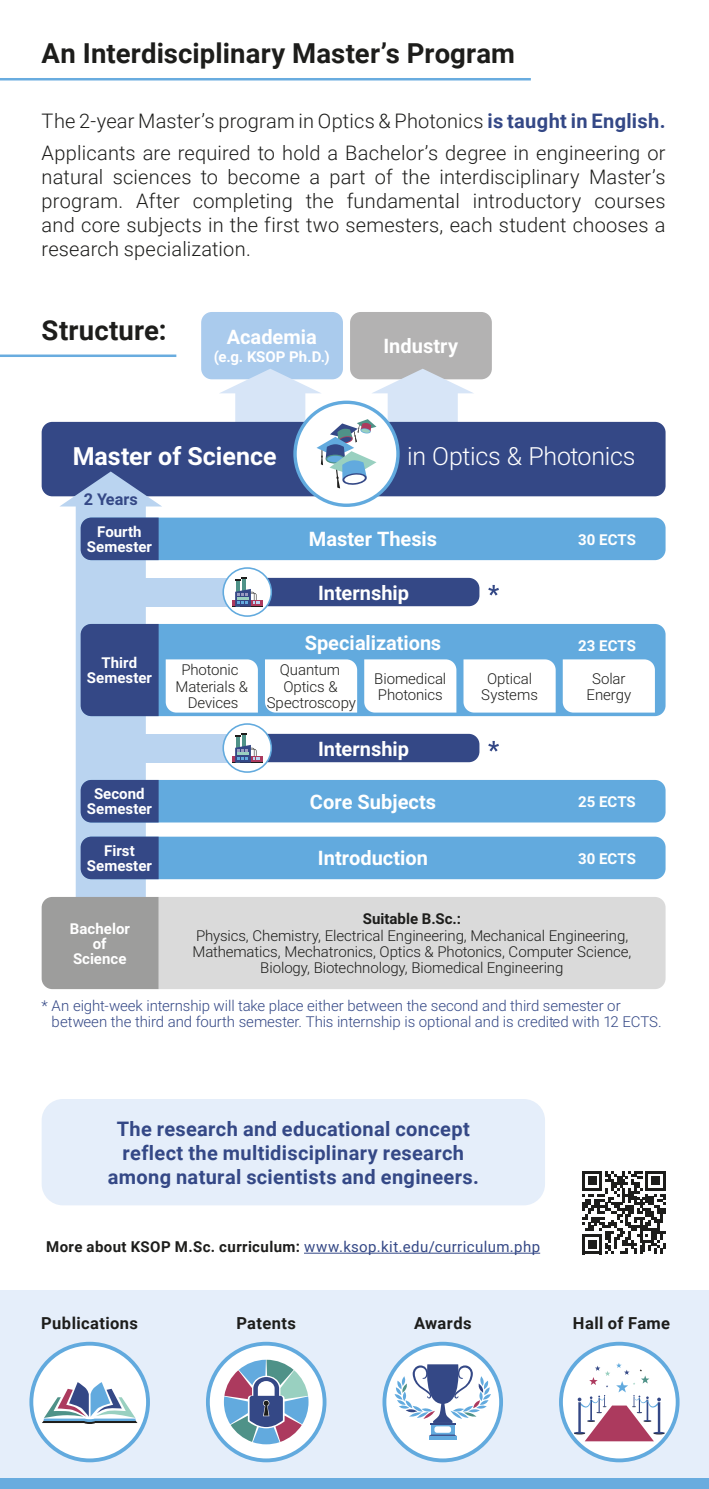
<style>
.page{position:relative;width:709px;height:1489px;background:#fff}
.page>*{position:absolute;margin:0;border:0;box-sizing:border-box;transform-origin:0 0}
.t1{font:700 27.5px "Roboto";letter-spacing:.005em;color:#1d1d1b}
.t2{font:300 25px "Roboto";letter-spacing:-.01em;color:#fff}
.t3{font:700 25px "Roboto";color:#fff}
.t4{font:300 20px/24px "Roboto";letter-spacing:.01em;color:#1d1d1b}
.t5{font:700 20px/24px "Roboto";letter-spacing:.015em;color:#344886;text-align:center}
.t6{font:700 20px "Roboto";color:#fff}
.t7{font:700 16.5px "Roboto";letter-spacing:.025em;color:#1d1d1b}
.t8{font:700 16.25px "Roboto";color:#344886}
.t9{font:300 15px/16.2px "Roboto";letter-spacing:-.005em;color:#1d1d1b;text-align:center}
.t10{font:300 15px/16.2px "Roboto";letter-spacing:-.005em;color:#344886}
.t11{font:700 15px/15px "Roboto";letter-spacing:.005em;color:#fff;text-align:center}
.t12{font:15px "Roboto";letter-spacing:.03em;color:#344886}
.t13{font:700 15px "Roboto";color:#1d1d1b}
.s1{font-weight:700;color:#344886}
.s2{font-weight:700;color:#1d1d1b}
</style>
<div class="page">
<div style="left:42px;top:1098px;width:503px;height:107px;background:#e5eefa;border-radius:21px"></div>
<div style="left:201px;top:312px;width:142px;height:67px;background:#aacbed;border-radius:11px"></div>
<div style="left:350px;top:312px;width:142px;height:67px;background:#b3b2b2;border-radius:11px"></div>
<div style="left:42px;top:422px;width:623px;height:74px;background:#344886;border-radius:11px"></div>
<svg style="left:59px;top:471px;width:103px;height:425px;fill:#bad4f0"></svg>
<div style="left:81px;top:517px;width:584px;height:43px;background:#62aade;border-radius:11px"></div>
<div style="left:81px;top:517px;width:78px;height:43px;background:#344886"></div>
<div style="left:116px;top:578px;width:131px;height:28px;background:#bad4f0"></div>
<svg style="left:222px;top:567px;width:50px;height:50px"></svg>
<div style="left:224px;top:569px;width:46px;height:46px;background:#fff;border-radius:50%"></div>
<div style="left:232px;top:599px;width:30px;height:7px;background:#ac3a5e"></div>
<hr style="left:232px;top:606px;width:30px;height:1px;background:#1d1d1b">
<svg style="left:235px;top:577px;width:244px;height:29px;background:#4c5e93"></svg>
<svg style="left:488px;top:585px;width:11px;height:10px"></svg>
<div style="left:116px;top:733px;width:131px;height:29px;background:#bad4f0"></div>
<svg style="left:222px;top:723px;width:50px;height:49px"></svg>
<div style="left:224px;top:724px;width:46px;height:47px;background:#fff;border-radius:50%"></div>
<div style="left:232px;top:755px;width:30px;height:7px;background:#ac3a5e"></div>
<hr style="left:232px;top:762px;width:30px;height:1px;background:#1d1d1b">
<svg style="left:235px;top:732px;width:244px;height:30px;background:#526397"></svg>
<svg style="left:488px;top:741px;width:11px;height:10px"></svg>
<svg style="left:293px;top:400px;width:107px;height:107px"></svg>
<div style="left:297px;top:404px;width:99px;height:99px;background:#fff;border-radius:50%"></div>
<svg style="left:219px;top:369px;width:255px;height:119px"></svg>
<div style="left:159px;top:897px;width:506px;height:92px;background:#dadada"></div>
<div style="left:42px;top:896px;width:117px;height:93px;background:#9d9d9c"></div>
<div style="left:81px;top:624px;width:584px;height:92px;background:#62aade;border-radius:11px"></div>
<div style="left:81px;top:624px;width:78px;height:92px;background:#344886"></div>
<div style="left:265px;top:659px;width:92px;height:53px;background:#fff"></div>
<div style="left:166px;top:659px;width:92px;height:53px;background:#fff"></div>
<div style="left:463px;top:659px;width:92px;height:53px;background:#fff"></div>
<div style="left:364px;top:659px;width:92px;height:53px;background:#fff"></div>
<div style="left:562px;top:659px;width:93px;height:53px;background:#fff"></div>
<div style="left:81px;top:780px;width:584px;height:42px;background:#62aade;border-radius:11px"></div>
<div style="left:81px;top:780px;width:78px;height:42px;background:#344886"></div>
<div style="left:81px;top:836px;width:584px;height:43px;background:#62aade;border-radius:11px"></div>
<div style="left:81px;top:836px;width:78px;height:43px;background:#344886"></div>
<hr style="left:0;top:78px;width:531px;height:2px;background:#69acdf">
<hr style="left:0;top:354px;width:176px;height:3px;background:#69acdf">
<hr style="left:304px;top:1252px;width:236px;height:1px;background:#344886">
<svg style="left:582px;top:1171px;width:83px;height:82px"></svg>
<div style="left:0;top:1290px;width:709px;height:198px;background:#e5eefa"></div>
<div style="left:0;top:1478px;width:709px;height:10px;background:#69acdf"></div>
<svg style="left:559px;top:1341px;width:120px;height:121px"></svg>
<div style="left:563px;top:1345px;width:112px;height:113px;background:#fff;border-radius:50%"></div>
<svg style="left:574px;top:1362px;width:90px;height:79px"></svg>
<svg style="left:29px;top:1341px;width:121px;height:121px"></svg>
<div style="left:33px;top:1345px;width:113px;height:113px;background:#fff;border-radius:50%"></div>
<svg style="left:42px;top:1382px;width:95px;height:41px"></svg>
<svg style="left:206px;top:1341px;width:120px;height:121px"></svg>
<div style="left:210px;top:1345px;width:112px;height:113px;background:#fff;border-radius:50%"></div>
<svg style="left:224px;top:1359px;width:84px;height:85px"></svg>
<svg style="left:382px;top:1341px;width:121px;height:121px"></svg>
<div style="left:386px;top:1345px;width:113px;height:113px;background:#fff;border-radius:50%"></div>
<hr style="left:430px;top:1422px;width:25px;height:2px;background:#344886">
<svg style="left:431px;top:1424px;width:23px;height:10px"></svg>
<svg style="left:429px;top:1435px;width:28px;height:4px"></svg>
<svg style="left:430px;top:1434px;width:25px;height:1px"></svg>
<div style="left:434px;top:1426px;width:17px;height:6px;background:#fff;border-radius:3px"></div>
<svg style="left:394px;top:1364px;width:97px;height:58px"></svg>
<h1 class="t1" style="left:42px;top:34px;width:475px">An Interdisciplinary Master’s Program</h1>
<p class="t4" style="left:42px;top:105px;width:625px;line-height:31px">The 2-year Master’s program in Optics &amp; Photonics <span class="s1">is taught in English.<br></span>Applicants are required to hold a Bachelor’s degree in engineering or</p>
<p class="t4" style="left:42px;top:164px;width:625px;text-align:justify">natural sciences to become a part of the interdisciplinary Master’s program. After completing the fundamental introductory courses and core subjects in the first two semesters, each student chooses a research specialization.</p>
<h1 class="t1" style="left:42px;top:310px;width:126px">Structure:</h1>
<p class="t6" style="left:227px;top:323px;width:91px">Academia</p>
<p class="t11" style="left:214px;top:349px;width:117px">(e.g. KSOP Ph.D.)</p>
<p class="t6" style="left:383px;top:332px;width:76px">Industry</p>
<p class="t3" style="left:73px;top:438px;width:205px">Master of Science</p>
<p class="t2" style="left:407px;top:438px;width:230px">in Optics &amp; Photonics</p>
<p class="t8" style="left:84px;top:488px;width:56px">2 Years</p>
<p class="t11" style="left:87px;top:523px;width:67px">Fourth<br>Semester</p>
<p class="t11" style="left:578px;top:531px;width:59px">30 ECTS</p>
<p class="t6" style="left:318px;top:578px;width:93px">Internship</p>
<p class="t6" style="left:309px;top:525px;width:130px">Master Thesis</p>
<p class="t6" style="left:305px;top:629px;width:138px">Specializations</p>
<p class="t11" style="left:578px;top:637px;width:59px">23 ECTS</p>
<p class="t11" style="left:87px;top:654px;width:67px">Third<br>Semester</p>
<p class="t9" style="left:267px;top:661px;width:91px">Quantum<br>Optics &amp;<br>Spectroscopy</p>
<p class="t9" style="left:176px;top:661px;width:74px">Photonic<br>Materials &amp;<br>Devices</p>
<p class="t9" style="left:481px;top:669px;width:58px">Optical<br>Systems</p>
<p class="t9" style="left:374px;top:669px;width:74px;text-align:left">Biomedical<br>Photonics</p>
<p class="t9" style="left:586px;top:669px;width:46px">Solar<br>Energy</p>
<p class="t6" style="left:318px;top:734px;width:93px">Internship</p>
<p class="t11" style="left:87px;top:786px;width:67px">Second<br>Semester</p>
<p class="t11" style="left:578px;top:793px;width:59px">25 ECTS</p>
<p class="t6" style="left:318px;top:844px;width:112px">Introduction</p>
<p class="t6" style="left:310px;top:787px;width:128px">Core Subjects</p>
<p class="t11" style="left:87px;top:842px;width:67px">First<br>Semester</p>
<p class="t11" style="left:578px;top:850px;width:59px">30 ECTS</p>
<p class="t11" style="left:70px;top:920px;width:62px">Bachelor of<br>Science</p>
<p class="t13" style="left:363px;top:908px;width:100px">Suitable B.Sc.:</p>
<p class="t9" style="left:192px;top:926px;width:440px">Physics, Chemistry, Electrical Engineering, Mechanical Engineering,<br>Mathematics, Mechatronics, Optics &amp; Photonics, Computer Science,<br>Biology, Biotechnology, Biomedical Engineering</p>
<p class="t10" style="left:52px;top:996px;width:611px;text-indent:-10px">* An eight-week internship will take place either between the second and third semester or between the third and fourth semester. This internship is optional and is credited with 12 ECTS.</p>
<p class="t5" style="left:108px;top:1115px;width:373px">The research and educational concept reflect the multidisciplinary research among natural scientists and engineers.</p>
<p class="t12" style="left:46px;top:1236px;width:495px"><span class="s2">More about KSOP M.Sc. curriculum:</span> www.ksop.kit.edu/curriculum.php</p>
<p class="t7" style="left:41px;top:1311px;width:98px">Publications</p>
<p class="t7" style="left:236px;top:1311px;width:61px">Patents</p>
<p class="t7" style="left:414px;top:1311px;width:59px">Awards</p>
<p class="t7" style="left:573px;top:1311px;width:99px">Hall of Fame</p>
</div>
